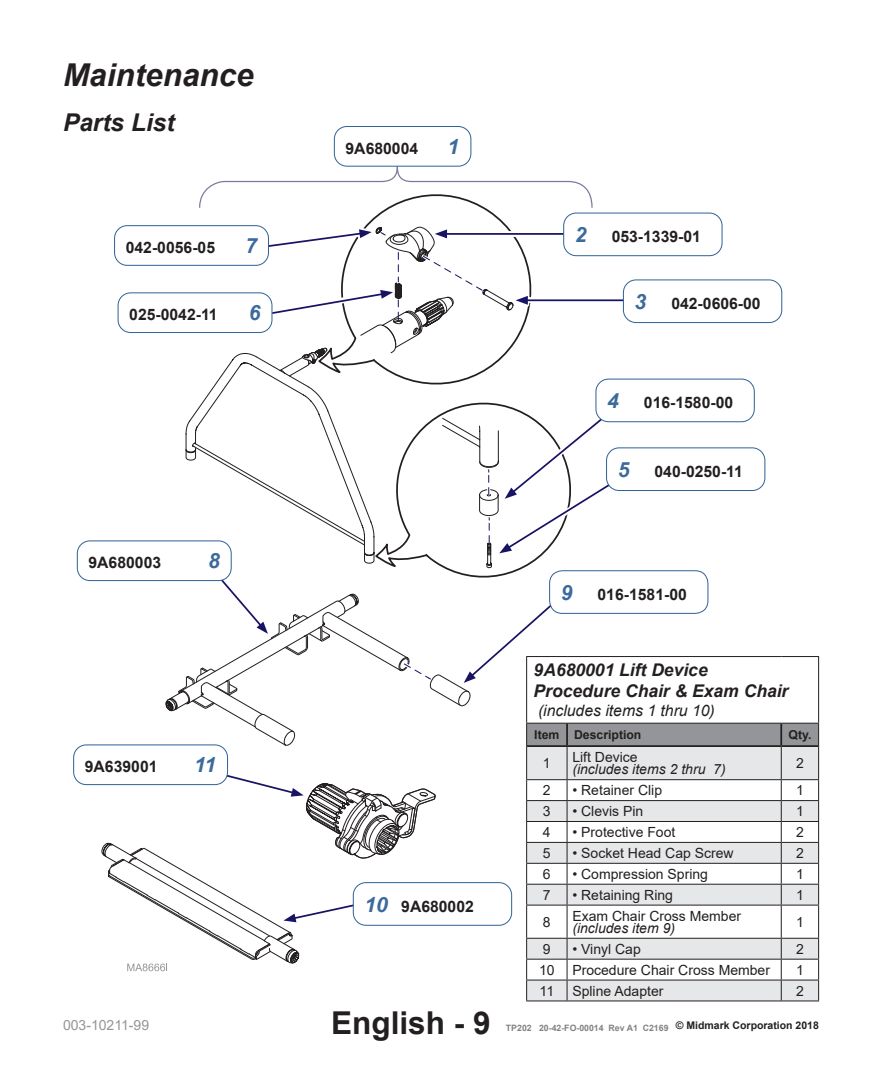
<style>
.page{position:relative;width:882px;height:1071px;background:#fff}
.page>*{position:absolute;margin:0;border:0;box-sizing:border-box;transform-origin:0 0}
.Main_Headings{font:italic 700 31.5px "Arial";color:#231f20}
.t1{font:700 31.5px "Arial";color:#231f20}
.Sub_Headings{font:italic 700 24.5px "Arial";color:#231f20}
.Part_Number_-_Callout{font:italic 700 21px "Arial";color:#3c6a9d}
.t2{font:italic 700 17.5px/21px "Arial";color:#231f20}
.Callout-Part_Number{font:700 15.75px "Arial";color:#231f20}
.Part_Number_-_Callout-2{font:700 15.75px "Arial";color:#231f20}
.t3{font:italic 15.75px "Arial";color:#231f20}
.t4{font:14px/12.2px "Arial";color:#231f20}
.t5{font:italic 14px/12.2px "Arial";color:#231f20}
.t6{font:14px "Arial";color:#939598}
.t7{font:700 12.25px "Arial";color:#231f20}
.t8{font:700 8.75px "Arial";color:#808285}
.s1{font-style:italic;font-size:21px;color:#3c6a9d}
.s2{font-style:normal}
.s3{font-style:italic}
</style>
<div class="page">
<svg style="left:199px;top:167px;width:394px;height:41px"></svg>
<svg style="left:202px;top:353px;width:122px;height:49px"></svg>
<svg style="left:317px;top:182px;width:226px;height:215px"></svg>
<svg style="left:527px;top:747px;width:291px;height:254px;fill:#e6e7e9"></svg>
<hr style="left:527px;top:745px;width:40px;height:2px;background:#231f20">
<hr style="left:567px;top:745px;width:214px;height:2px;background:#231f20">
<hr style="left:781px;top:745px;width:37px;height:2px;background:#231f20">
<hr style="left:526px;top:746px;width:1px;height:33px;background:#231f20">
<hr style="left:567px;top:747px;width:1px;height:32px;background:#231f20">
<hr style="left:781px;top:747px;width:1px;height:32px;background:#231f20">
<hr style="left:818px;top:746px;width:1px;height:33px;background:#231f20">
<hr style="left:526px;top:779px;width:41px;height:1px;background:#231f20">
<hr style="left:567px;top:779px;width:214px;height:1px;background:#231f20">
<hr style="left:781px;top:779px;width:38px;height:1px;background:#231f20">
<hr style="left:526px;top:800px;width:41px;height:1px;background:#231f20">
<hr style="left:567px;top:800px;width:214px;height:1px;background:#231f20">
<hr style="left:781px;top:800px;width:38px;height:1px;background:#231f20">
<hr style="left:526px;top:821px;width:41px;height:1px;background:#231f20">
<hr style="left:567px;top:821px;width:214px;height:1px;background:#231f20">
<hr style="left:781px;top:821px;width:38px;height:1px;background:#231f20">
<hr style="left:526px;top:842px;width:41px;height:1px;background:#231f20">
<hr style="left:567px;top:842px;width:214px;height:1px;background:#231f20">
<hr style="left:781px;top:842px;width:38px;height:1px;background:#231f20">
<hr style="left:526px;top:863px;width:41px;height:1px;background:#231f20">
<hr style="left:567px;top:863px;width:214px;height:1px;background:#231f20">
<hr style="left:781px;top:863px;width:38px;height:1px;background:#231f20">
<hr style="left:526px;top:884px;width:41px;height:1px;background:#231f20">
<svg style="left:526px;top:780px;width:1px;height:125px"></svg>
<hr style="left:567px;top:884px;width:214px;height:1px;background:#231f20">
<svg style="left:567px;top:780px;width:1px;height:125px"></svg>
<hr style="left:781px;top:884px;width:38px;height:1px;background:#231f20">
<svg style="left:781px;top:780px;width:1px;height:125px"></svg>
<svg style="left:818px;top:780px;width:1px;height:125px"></svg>
<hr style="left:526px;top:905px;width:41px;height:1px;background:#231f20">
<hr style="left:526px;top:906px;width:1px;height:32px;background:#231f20">
<hr style="left:567px;top:905px;width:214px;height:1px;background:#231f20">
<hr style="left:567px;top:906px;width:1px;height:32px;background:#231f20">
<hr style="left:781px;top:905px;width:38px;height:1px;background:#231f20">
<hr style="left:781px;top:906px;width:1px;height:32px;background:#231f20">
<hr style="left:818px;top:906px;width:1px;height:32px;background:#231f20">
<hr style="left:526px;top:938px;width:41px;height:1px;background:#231f20">
<hr style="left:567px;top:938px;width:214px;height:1px;background:#231f20">
<hr style="left:781px;top:938px;width:38px;height:1px;background:#231f20">
<hr style="left:526px;top:959px;width:41px;height:1px;background:#231f20">
<hr style="left:567px;top:959px;width:214px;height:1px;background:#231f20">
<hr style="left:781px;top:959px;width:38px;height:1px;background:#231f20">
<hr style="left:526px;top:980px;width:41px;height:1px;background:#231f20">
<svg style="left:526px;top:939px;width:1px;height:62px"></svg>
<hr style="left:567px;top:980px;width:214px;height:1px;background:#231f20">
<svg style="left:567px;top:939px;width:1px;height:62px"></svg>
<hr style="left:781px;top:980px;width:38px;height:1px;background:#231f20">
<svg style="left:781px;top:939px;width:1px;height:62px"></svg>
<svg style="left:818px;top:939px;width:1px;height:62px"></svg>
<hr style="left:526px;top:1001px;width:41px;height:1px;background:#231f20">
<hr style="left:567px;top:1001px;width:214px;height:1px;background:#231f20">
<hr style="left:781px;top:1001px;width:38px;height:1px;background:#231f20">
<div style="left:433px;top:227px;width:179px;height:13px;background:#fff"></div>
<hr style="left:444px;top:233px;width:166px;height:2px;background:#191364">
<div style="left:564px;top:213px;width:158px;height:43px;background:#fff;border-radius:13px"></div>
<div style="left:563px;top:213px;width:160px;height:43px;border:1px solid #306397;border-radius:13px"></div>
<div style="left:114px;top:225px;width:155px;height:41px;border:1px solid #306397;border-radius:13px"></div>
<div style="left:118px;top:292px;width:154px;height:41px;border:1px solid #306397;border-radius:13px"></div>
<div style="left:514px;top:294px;width:172px;height:13px;background:#fff"></div>
<hr style="left:525px;top:299px;width:159px;height:2px;background:#191364">
<svg style="left:251px;top:226px;width:277px;height:162px"></svg>
<div style="left:623px;top:280px;width:159px;height:43px;background:#fff;border-radius:13px"></div>
<div style="left:623px;top:279px;width:159px;height:44px;border:1px solid #306397;border-radius:13px"></div>
<div style="left:595px;top:379px;width:160px;height:43px;border:1px solid #306397;border-radius:13px"></div>
<div style="left:334px;top:126px;width:137px;height:41px;border:1px solid #306397;border-radius:13px"></div>
<div style="left:353px;top:882px;width:159px;height:44px;border:1px solid #306397;border-radius:13px"></div>
<svg style="left:165px;top:402px;width:654px;height:344px"></svg>
<div style="left:77px;top:541px;width:154px;height:40px;background:#fff;border-radius:13px"></div>
<div style="left:77px;top:540px;width:155px;height:41px;border:1px solid #306397;border-radius:13px"></div>
<svg style="left:101px;top:775px;width:335px;height:196px"></svg>
<div style="left:74px;top:745px;width:154px;height:40px;background:#fff;border-radius:13px"></div>
<div style="left:73px;top:744px;width:155px;height:41px;border:1px solid #306397;border-radius:13px"></div>
<p class="Main_Headings" style="left:63px;top:54px;width:192px">Maintenance</p>
<p class="Sub_Headings" style="left:63px;top:106px;width:113px">Parts List</p>
<p class="Part_Number_-_Callout-2" style="left:126px;top:237px;width:91px">042-0056-05</p>
<p class="Part_Number_-_Callout" style="left:245px;top:232px;width:13px">7</p>
<p class="Part_Number_-_Callout-2" style="left:129px;top:304px;width:90px">025-0042-11</p>
<p class="Part_Number_-_Callout" style="left:249px;top:299px;width:13px">6</p>
<p class="Part_Number_-_Callout-2" style="left:89px;top:552px;width:74px">9A680003</p>
<p class="Part_Number_-_Callout" style="left:208px;top:547px;width:13px">8</p>
<p class="Part_Number_-_Callout-2" style="left:85px;top:756px;width:74px">9A639001</p>
<p class="Part_Number_-_Callout" style="left:194px;top:751px;width:23px">11</p>
<p class="Part_Number_-_Callout-2" style="left:346px;top:137px;width:74px">9A680004</p>
<p class="Part_Number_-_Callout" style="left:448px;top:133px;width:13px">1</p>
<p class="Callout-Part_Number" style="left:365px;top:895px;width:111px"><span class="s1">10</span> 9A680002</p>
<p class="Callout-Part_Number" style="left:575px;top:225px;width:128px"><span class="s1">2</span> 053-1339-01</p>
<p class="Callout-Part_Number" style="left:635px;top:292px;width:128px"><span class="s1">3</span> 042-0606-00</p>
<p class="Callout-Part_Number" style="left:607px;top:391px;width:128px"><span class="s1">4</span> 016-1580-00</p>
<p class="Callout-Part_Number" style="left:618px;top:460px;width:127px"><span class="s1">5</span> 040-0250-11</p>
<p class="Callout-Part_Number" style="left:561px;top:583px;width:128px"><span class="s1">9</span> 016-1581-00</p>
<p class="t2" style="left:534px;top:660px;width:256px">9A680001 Lift Device<br>Procedure Chair &amp; Exam Chair</p>
<p class="t3" style="left:538px;top:700px;width:178px">(includes items 1 thru 10)</p>
<p class="t7" style="left:534px;top:726px;width:27px">Item</p>
<p class="t7" style="left:574px;top:726px;width:69px">Description</p>
<p class="t7" style="left:788px;top:726px;width:24px">Qty.</p>
<p class="t4" style="left:543px;top:757px;width:9px">1</p>
<p class="t5" style="left:572px;top:751px;width:155px"><span class="s2">Lift Device<br></span>(includes items 2 thru 7)</p>
<p class="t4" style="left:796px;top:757px;width:9px">2</p>
<p class="t4" style="left:543px;top:784px;width:9px">2</p>
<p class="t4" style="left:572px;top:784px;width:91px">• Retainer Clip</p>
<p class="t4" style="left:796px;top:784px;width:9px">1</p>
<p class="t4" style="left:543px;top:805px;width:9px">3</p>
<p class="t4" style="left:572px;top:805px;width:73px">• Clevis Pin</p>
<p class="t4" style="left:796px;top:805px;width:9px">1</p>
<p class="t4" style="left:543px;top:826px;width:9px">4</p>
<p class="t4" style="left:572px;top:826px;width:104px">• Protective Foot</p>
<p class="t4" style="left:796px;top:826px;width:9px">2</p>
<p class="t4" style="left:543px;top:847px;width:9px">5</p>
<p class="t4" style="left:572px;top:847px;width:163px">• Socket Head Cap Screw</p>
<p class="t4" style="left:796px;top:847px;width:9px">2</p>
<p class="t4" style="left:543px;top:868px;width:9px">6</p>
<p class="t4" style="left:572px;top:868px;width:137px">• Compression Spring</p>
<p class="t4" style="left:796px;top:868px;width:9px">1</p>
<p class="t4" style="left:543px;top:889px;width:9px">7</p>
<p class="t4" style="left:572px;top:889px;width:102px">• Retaining Ring</p>
<p class="t4" style="left:796px;top:889px;width:9px">1</p>
<p class="t4" style="left:543px;top:916px;width:9px">8</p>
<p class="t4" style="left:572px;top:910px;width:170px">Exam Chair Cross Member <span class="s3">(includes item 9)</span></p>
<p class="t4" style="left:796px;top:916px;width:9px">1</p>
<p class="t4" style="left:543px;top:943px;width:9px">9</p>
<p class="t4" style="left:572px;top:943px;width:70px">• Vinyl Cap</p>
<p class="t4" style="left:796px;top:943px;width:9px">2</p>
<p class="t4" style="left:539px;top:964px;width:17px">10</p>
<p class="t4" style="left:572px;top:964px;width:199px">Procedure Chair Cross Member</p>
<p class="t4" style="left:796px;top:964px;width:9px">1</p>
<p class="t4" style="left:540px;top:984px;width:16px">11</p>
<p class="t4" style="left:572px;top:984px;width:93px">Spline Adapter</p>
<p class="t4" style="left:796px;top:984px;width:9px">2</p>
<h1 class="t1" style="left:331px;top:1001px;width:161px">English - 9</h1>
<p class="t6" style="left:63px;top:1015px;width:88px">003-10211-99</p>
<p class="t8" style="left:506px;top:1022px;width:315px">TP202 20-42-FO-00014 Rev A1 C2169 <sup>©</sup> <sup>Midmark</sup> <sup>Corporation</sup> <sup>2018</sup></p>
</div>
